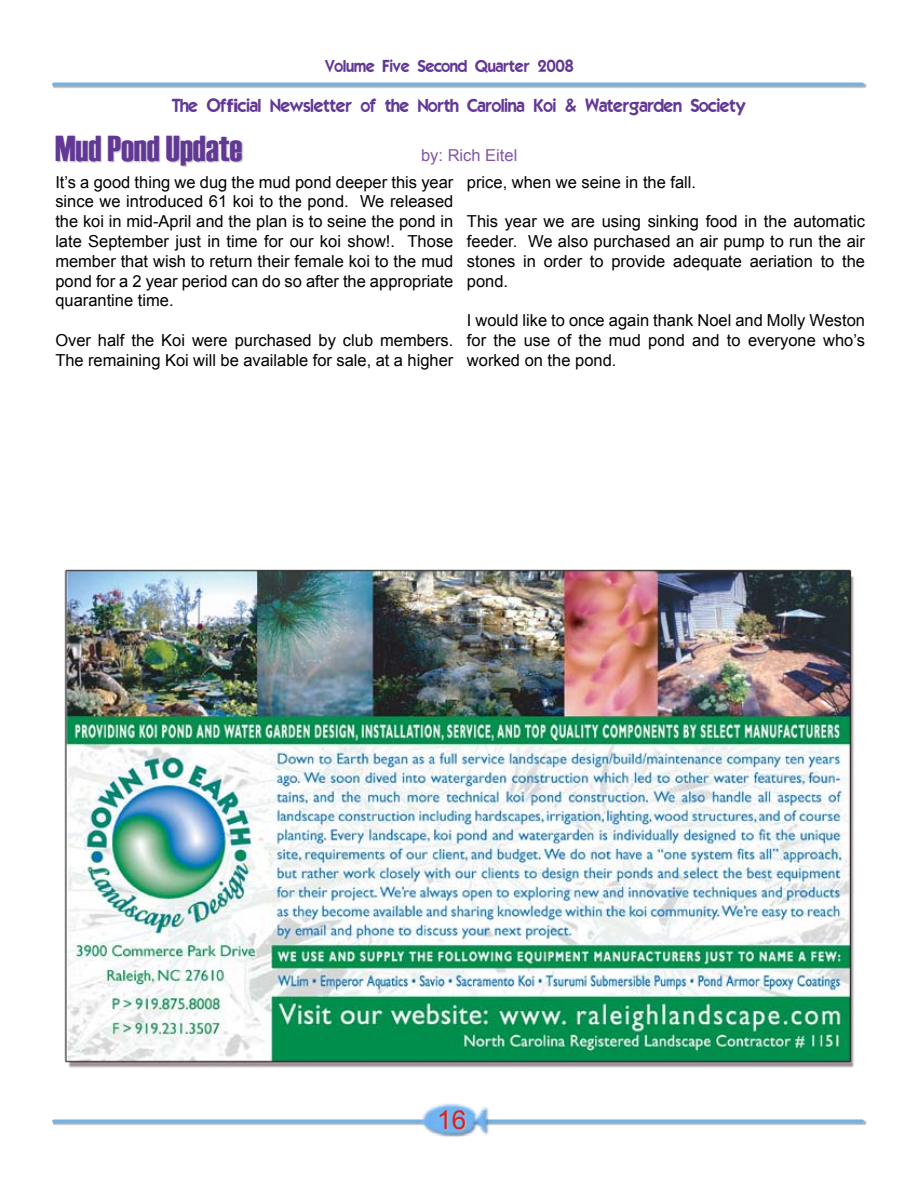
<style>
.page{position:relative;width:918px;height:1188px;background:#fff}
.page>*{position:absolute;margin:0;border:0;box-sizing:border-box;transform-origin:0 0}
.t1{font:36px "Haettenschweiler";color:#623895}
.t2{font:26.1px "Arial";color:#d2232a}
.t3{font:18px "Elegance";color:#623895}
.t4{font:16.5px/19.8px "Arial";color:#000;text-align:justify}
.t5{font:16.5px "Elegance";color:#623895}
.t6{font:16.5px "Arial";color:#8355a3}
</style>
<div class="page">
<img style="left:64px;top:569px;width:790px;height:499px">
<svg style="left:53px;top:84px;width:814px;height:4px;background:#b6bec5"></svg>
<svg style="left:54px;top:82px;width:808px;height:4px;background:#86bae3"></svg>
<svg style="left:53px;top:1121px;width:814px;height:4px"></svg>
<svg style="left:54px;top:1119px;width:808px;height:4px;background:#86b9e3"></svg>
<img style="left:416px;top:1103px;width:73px;height:33px">
<svg style="left:441px;top:1111px;width:70px;height:26px"></svg>
<div style="left:45px;top:126px;width:372px;height:63px;background:#fff;opacity:.75"></div>
<p class="t5" style="left:326px;top:56px;width:250px">Volume Five Second Quarter 2008</p>
<p class="t3" style="left:172px;top:94px;width:575px">The Official Newsletter of the North Carolina Koi &amp; Watergarden Society</p>
<h1 class="t1" style="left:55px;top:128px;width:189px">Mud Pond Update</h1>
<p class="t6" style="left:421px;top:146px;width:98px">by: Rich Eitel</p>
<p class="t4" style="left:55px;top:172px;width:400px">It’s a good thing we dug the mud pond deeper this year since we introduced 61 koi to the pond. We released the koi in mid-April and the plan is to seine the pond in late September just in time for our koi show!. Those member that wish to return their female koi to the mud pond for a 2 year period can do so after the appropriate quarantine time.</p>
<p class="t4" style="left:55px;top:330px;width:400px">Over half the Koi were purchased by club members.<br>The remaining Koi will be available for sale, at a higher</p>
<p class="t4" style="left:467px;top:172px;width:231px">price, when we seine in the fall.</p>
<p class="t4" style="left:467px;top:212px;width:400px">This year we are using sinking food in the automatic feeder. We also purchased an air pump to run the air stones in order to provide adequate aeriation to the pond.</p>
<p class="t4" style="left:467px;top:311px;width:400px">I would like to once again thank Noel and Molly Weston for the use of the mud pond and to everyone who’s worked on the pond.</p>
<h2 class="t2" style="left:437px;top:1105px;width:31px">16</h2>
</div>
